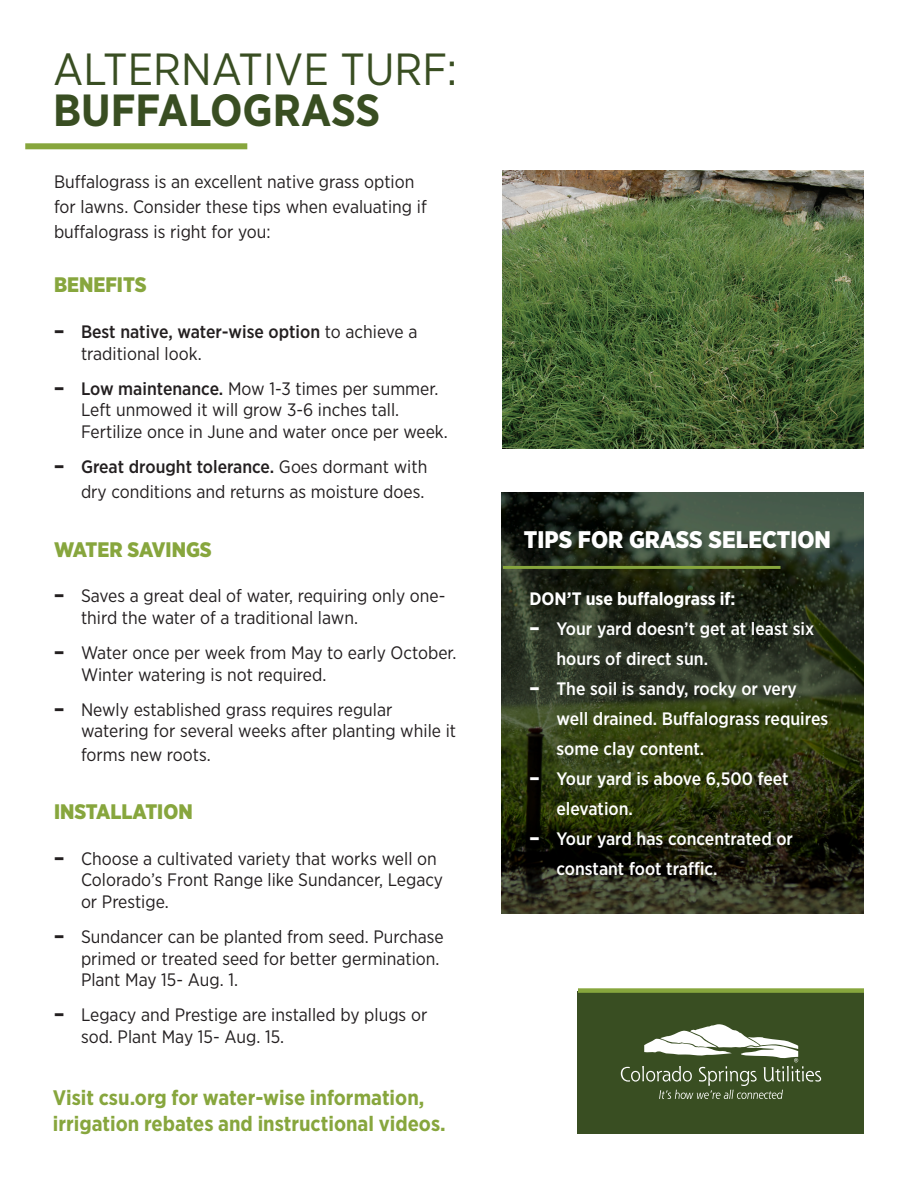
<style>
.page{position:relative;width:918px;height:1188px;background:#fff}
.page>*{position:absolute;margin:0;border:0;box-sizing:border-box;transform-origin:0 0}
.t1{font:45px "Gotham Narrow";color:#394e22}
.t2{font:700 45px "Gotham Narrow";color:#394e22}
.t3{font:900 24px "Gotham Narrow";color:#fff}
.t4{font:700 21px/25.2px "Gotham Narrow";color:#87a63d}
.t5{font:900 21px "Gotham Narrow";color:#87a63d}
.t6{font:18px/21.6px "Gotham Narrow";color:#231f20}
.t7{font:500 18px/30px "Gotham Narrow";color:#fff}
.t8{font:500 18px/21.6px "Gotham Narrow";color:#231f20}
.t9{font:700 18px "Gotham Narrow";color:#fff}
.s1{font-weight:900}
.s2{font-weight:400}
.s3{font-weight:500}
</style>
<div class="page">
<div style="left:25px;top:143px;width:222px;height:6px;background:#87a63d"></div>
<div style="left:578px;top:991px;width:286px;height:143px;background:#394e22"></div>
<div style="left:578px;top:988px;width:286px;height:5px;background:#87a63d"></div>
<svg style="left:621px;top:1024px;width:200px;height:75px"></svg>
<svg style="left:502px;top:492px;width:362px;height:422px;background:#2b331c"></svg>
<hr style="left:503px;top:566px;width:278px;height:3px;background:#87a63d">
<img style="left:502px;top:171px;width:362px;height:278px">
<p class="t1" style="left:53px;top:42px;width:406px">ALTERNATIVE TURF:</p>
<p class="t2" style="left:53px;top:81px;width:329px">BUFFALOGRASS</p>
<p class="t6" style="left:54px;top:169px;width:374px;line-height:25.2px">Buffalograss is an excellent native grass option for lawns. Consider these tips when evaluating if buffalograss is right for you:</p>
<p class="t5" style="left:54px;top:271px;width:94px">BENEFITS</p>
<p class="t8" style="left:81px;top:321px;width:338px;text-indent:-27px"><span class="s1">−</span> Best native, water-wise option <span class="s2">to achieve a traditional look.</span></p>
<p class="t6" style="left:81px;top:377px;width:368px;text-indent:-27px"><span class="s1">−</span> <span class="s3">Low maintenance.</span> Mow 1-3 times per summer.<br>Left unmowed it will grow 3-6 inches tall.<br>Fertilize once in June and water once per week.</p>
<p class="t6" style="left:54px;top:454px;width:375px;line-height:25.2px;text-align:right"><span class="s1">−</span> <span class="s3">Great drought tolerance.</span> Goes dormant with dry conditions and returns as moisture does.</p>
<p class="t5" style="left:54px;top:535px;width:159px">WATER SAVINGS</p>
<p class="t6" style="left:81px;top:585px;width:366px;text-indent:-27px"><span class="s1">−</span> Saves a great deal of water, requiring only one&shy;third the water of a traditional lawn.</p>
<p class="t6" style="left:81px;top:642px;width:377px;text-indent:-27px"><span class="s1">−</span> Water once per week from May to early October.<br>Winter watering is not required.</p>
<p class="t6" style="left:81px;top:698px;width:377px;text-indent:-27px"><span class="s1">−</span> Newly established grass requires regular watering for several weeks after planting while it</p>
<p class="t6" style="left:81px;top:743px;width:131px">forms new roots.</p>
<p class="t5" style="left:54px;top:798px;width:140px">INSTALLATION</p>
<p class="t6" style="left:81px;top:847px;width:364px;text-indent:-27px"><span class="s1">−</span> Choose a cultivated variety that works well on<br>Colorado’s Front Range like Sundancer, Legacy or Prestige.</p>
<p class="t6" style="left:81px;top:926px;width:364px;text-indent:-27px"><span class="s1">−</span> Sundancer can be planted from seed. Purchase primed or treated seed for better germination.<br>Plant May 15- Aug. 1.</p>
<p class="t6" style="left:81px;top:1004px;width:348px;text-indent:-27px"><span class="s1">−</span> Legacy and Prestige are installed by plugs or sod. Plant May 15- Aug. 15.</p>
<p class="t4" style="left:53px;top:1085px;width:394px">Visit csu.org for water-wise information, irrigation rebates and instructional videos.</p>
<p class="t3" style="left:524px;top:524px;width:308px">TIPS FOR GRASS SELECTION</p>
<p class="t9" style="left:530px;top:587px;width:207px">DON’T use buffalograss if:</p>
<p class="t7" style="left:556px;top:613px;width:259px;text-indent:-27px"><span class="s1">−</span> Your yard doesn’t get at least six hours of direct sun.</p>
<p class="t7" style="left:556px;top:673px;width:273px;text-indent:-27px"><span class="s1">−</span> The soil is sandy, rocky or very well drained. Buffalograss requires some clay content.</p>
<p class="t7" style="left:556px;top:763px;width:234px;text-indent:-27px"><span class="s1">−</span> Your yard is above 6,500 feet elevation.</p>
<p class="t7" style="left:556px;top:823px;width:238px;text-indent:-27px"><span class="s1">−</span> Your yard has concentrated or constant foot traffic.</p>
</div>
